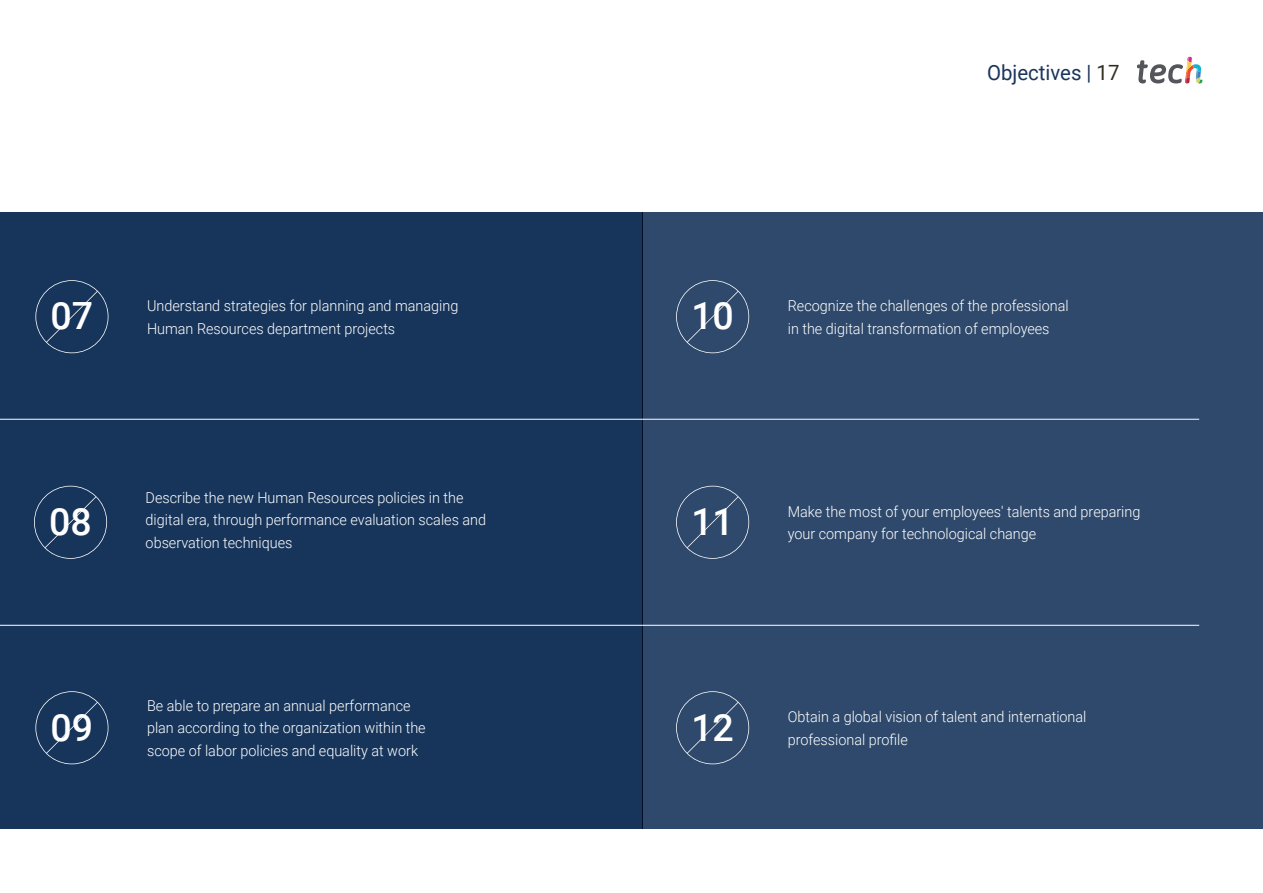
<style>
.page{position:relative;width:1263px;height:893px;background:#fff}
.page>*{position:absolute;margin:0;border:0;box-sizing:border-box;transform-origin:0 0}
.t1{font:500 37.5px "Roboto";color:#fff}
.t2{font:21px "Roboto";color:#1a355c}
.t3{font:300 15px/22.5px "Roboto";color:#fff;scale:.96 1}
.s1{color:#312e20}
</style>
<div class="page">
<div style="left:0;top:213px;width:642px;height:616px;background:#17355b"></div>
<div style="left:642px;top:213px;width:621px;height:616px;background:#2e496b"></div>
<svg style="left:34px;top:486px;width:73px;height:73px"></svg>
<svg style="left:35px;top:280px;width:73px;height:73px"></svg>
<svg style="left:35px;top:691px;width:73px;height:73px"></svg>
<svg style="left:676px;top:280px;width:73px;height:73px"></svg>
<svg style="left:1137px;top:57px;width:65px;height:27px"></svg>
<svg style="left:676px;top:486px;width:73px;height:73px"></svg>
<svg style="left:676px;top:691px;width:73px;height:73px"></svg>
<hr style="left:0;top:419px;width:1199px;height:1px;background:#fff">
<hr style="left:0;top:625px;width:1199px;height:1px;background:#fff">
<h2 class="t2" style="left:987px;top:57px;width:134px">Objectives | <span class="s1">17</span></h2>
<h1 class="t1" style="left:51px;top:290px;width:44px">07</h1>
<p class="t3" style="left:147px;top:294px;width:326px">Understand strategies for planning and managing<br>Human Resources department projects</p>
<h1 class="t1" style="left:691px;top:290px;width:44px">10</h1>
<p class="t3" style="left:788px;top:294px;width:294px">Recognize the challenges of the professional</p>
<p class="t3" style="left:788px;top:316px;width:274px">in the digital transformation of employees</p>
<h1 class="t1" style="left:49px;top:495px;width:44px">08</h1>
<p class="t3" style="left:146px;top:486px;width:356px">Describe the new Human Resources policies in the digital era, through performance evaluation scales and observation techniques</p>
<h1 class="t1" style="left:691px;top:495px;width:44px">11</h1>
<p class="t3" style="left:788px;top:499px;width:369px">Make the most of your employees' talents and preparing</p>
<p class="t3" style="left:788px;top:522px;width:260px">your company for technological change</p>
<h1 class="t1" style="left:51px;top:701px;width:44px">09</h1>
<p class="t3" style="left:147px;top:694px;width:292px">Be able to prepare an annual performance plan according to the organization within the scope of labor policies and equality at work</p>
<h1 class="t1" style="left:691px;top:701px;width:44px">12</h1>
<p class="t3" style="left:788px;top:705px;width:313px">Obtain a global vision of talent and international</p>
<p class="t3" style="left:788px;top:727px;width:127px">professional profile</p>
</div>
